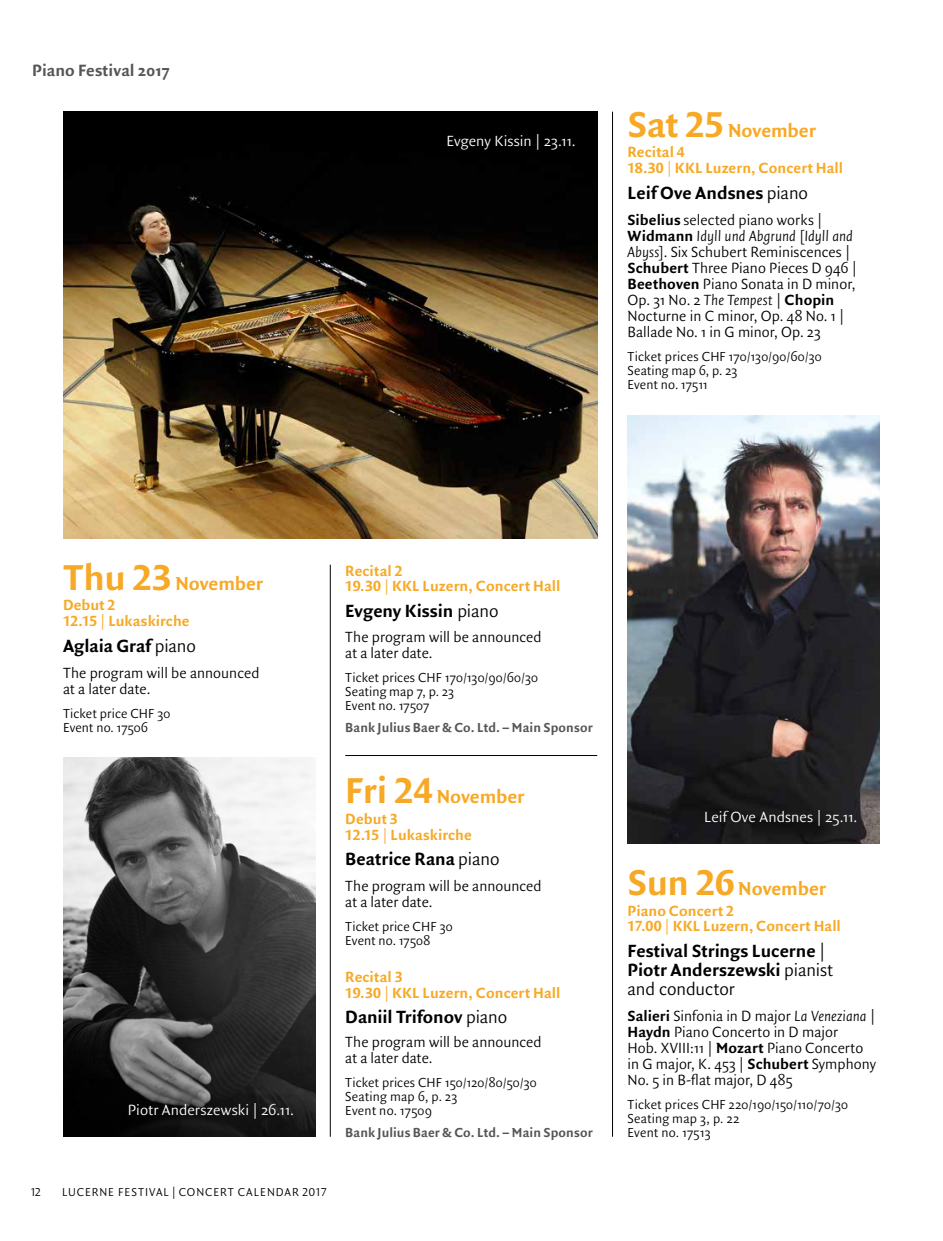
<style>
.page{position:relative;width:943px;height:1241px;background:#fff}
.page>*{position:absolute;margin:0;border:0;box-sizing:border-box;transform-origin:0 0}
.t1{font:700 20.12px "Quadraat Sans Pro";letter-spacing:-.005em;color:#f7a925}
.t2{font:700 18.9px/18.9px "Quadraat Sans Pro";color:#000}
.t3{font:700 17.5px "Quadraat Sans Pro";letter-spacing:.005em;color:#565655}
.t4{font:300 15.75px/16.1px "Quadraat Sans Pro";color:#000}
.t5{font:700 15.75px/15.8px "Quadraat Sans Pro";letter-spacing:.01em;color:#f7a925}
.t6{font:300 15.75px "Quadraat Sans Pro";color:#fff}
.t7{font:300 14px/14px "Quadraat Sans Pro";letter-spacing:.015em;color:#000}
.t8{font:700 14px "Quadraat Sans Pro";letter-spacing:.01em;color:#565655}
.t9{font:300 12.25px "Quadraat Sans Pro";letter-spacing:.07em;color:#000}
.s1{font-size:38.5px}
.s2{font-weight:300}
.s3{font-weight:700}
.s4{font-style:italic}
</style>
<div class="page">
<hr style="left:942px;top:0;width:1px;height:1240px;background:#a4052a">
<hr style="left:330px;top:564px;width:1px;height:572px;background:#000">
<hr style="left:612px;top:112px;width:1px;height:1024px;background:#000">
<hr style="left:345px;top:755px;width:252px;height:1px;background:#000">
<img style="left:63px;top:112px;width:534px;height:426px">
<img style="left:627px;top:416px;width:253px;height:427px">
<img style="left:63px;top:757px;width:252px;height:379px">
<p class="t3" style="left:32px;top:57px;width:139px">Piano Festival 2017</p>
<p class="t6" style="left:446px;top:130px;width:131px">Evgeny Kissin | 23.11.</p>
<p class="t1" style="left:627px;top:115px;width:190px"><span class="s1">Sat 25</span> November</p>
<p class="t5" style="left:627px;top:143px;width:217px">Recital 4<br>18.30 <span class="s2">|</span> KKL Luzern, Concert Hall</p>
<p class="t2" style="left:627px;top:182px;width:182px">Leif Ove Andsnes <span class="s2">piano</span></p>
<p class="t4" style="left:627px;top:211px;width:231px"><span class="s3">Sibelius</span> selected piano works | <span class="s3">Widmann</span> <span class="s4">Idyll und Abgrund</span> [<span class="s4">Idyll and Abyss</span>]. Six Schubert Reminiscences | <span class="s3">Schubert</span> Three Piano Pieces D 946 | <span class="s3">Beethoven</span> Piano Sonata in D minor, Op. 31 No. 2 <span class="s4">The Tempest</span> | <span class="s3">Chopin </span>Nocturne in C minor, Op. 48 No. 1 | Ballade No. 1 in G minor, Op. 23</p>
<p class="t7" style="left:627px;top:349px;width:196px">Ticket prices CH F 170/130/90/60/30<br>Seating map 6, p. 23<br>Event no. 17511</p>
<p class="t1" style="left:63px;top:568px;width:202px"><span class="s1">Thu 23</span> November</p>
<p class="t5" style="left:63px;top:596px;width:128px">Debut 2<br>12.15 <span class="s2">|</span> Lukaskirche</p>
<p class="t2" style="left:63px;top:635px;width:134px">Aglaia Graf <span class="s2">piano</span></p>
<p class="t4" style="left:63px;top:664px;width:198px">The program will be announced at a later date.</p>
<p class="t7" style="left:63px;top:705px;width:109px">Ticket price CH F 30<br>Event no. 17506</p>
<p class="t6" style="left:128px;top:1098px;width:168px">Piotr Anderszewski | 26.11.</p>
<p class="t9" style="left:31px;top:1182px;width:11px">12</p>
<p class="t9" style="left:62px;top:1182px;width:8px">LUC</p>
<p class="t9" style="left:85px;top:1182px;width:53px">ERN E FESTIVAL</p>
<p class="t9" style="left:172px;top:1182px;width:156px">| Concert Calendar 2017</p>
<p class="t5" style="left:345px;top:561px;width:217px">Recital 2<br>19.30 <span class="s2">|</span> KKL Luzern, Concert Hall</p>
<p class="t2" style="left:345px;top:600px;width:155px">Evgeny Kissin <span class="s2">piano</span></p>
<p class="t4" style="left:345px;top:628px;width:198px">The program will be announced at a later date.</p>
<p class="t7" style="left:345px;top:669px;width:194px">Ticket prices CH F 170/130/90/60/30<br>Seating map 7, p. 23<br>Event no. 17507</p>
<p class="t8" style="left:345px;top:716px;width:249px">Bank Julius Baer &amp; Co. Ltd. – Main Sponsor</p>
<p class="t1" style="left:345px;top:781px;width:181px"><span class="s1">Fri 24</span> November</p>
<p class="t5" style="left:345px;top:810px;width:128px">Debut 3<br>12.15 <span class="s2">|</span> Lukaskirche</p>
<p class="t2" style="left:345px;top:848px;width:156px">Beatrice Rana <span class="s2">piano</span></p>
<p class="t4" style="left:345px;top:877px;width:198px">The program will be announced at a later date.</p>
<p class="t7" style="left:345px;top:919px;width:109px">Ticket price CH F 30<br>Event no. 17508</p>
<p class="t5" style="left:345px;top:967px;width:217px">Recital 3<br>19.30 <span class="s2">|</span> KKL Luzern, Concert Hall</p>
<p class="t2" style="left:345px;top:1006px;width:164px">Daniil Trifonov <span class="s2">piano</span></p>
<p class="t4" style="left:345px;top:1033px;width:198px">The program will be announced at a later date.</p>
<p class="t7" style="left:345px;top:1075px;width:193px">Ticket prices CH F 150/120/80/50/30<br>Seating map 6, p. 23<br>Event no. 17509</p>
<p class="t8" style="left:345px;top:1121px;width:249px">Bank Julius Baer &amp; Co. Ltd. – Main Sponsor</p>
<p class="t6" style="left:704px;top:805px;width:155px">Leif Ove Andsnes | 25.11.</p>
<p class="t1" style="left:627px;top:873px;width:200px"><span class="s1">Sun 26</span> November</p>
<p class="t5" style="left:627px;top:901px;width:215px">Piano Concert 2<br>17.00 <span class="s2">|</span> KKL Luzern, Concert Hall</p>
<p class="t2" style="left:627px;top:940px;width:207px">Festival Strings Lucerne <span class="s2">|<br></span>Piotr Anderszewski <span class="s2">pianist and conductor</span></p>
<p class="t4" style="left:627px;top:1007px;width:250px"><span class="s3">Salieri</span> Sinfonia in D major <span class="s4">La Veneziana</span> | <span class="s3">Haydn</span> Piano Concerto in D major<br>H ob. XVIII :11 | <span class="s3">Mozart</span> Piano Concerto in G major, K. 453 | <span class="s3">Schubert</span> Symphony No. 5 in B-flat major, D 485</p>
<p class="t7" style="left:627px;top:1097px;width:222px">Ticket prices CH F 220/190/150/110/70/30<br>Seating map 3, p. 22<br>Event no. 17513</p>
</div>
